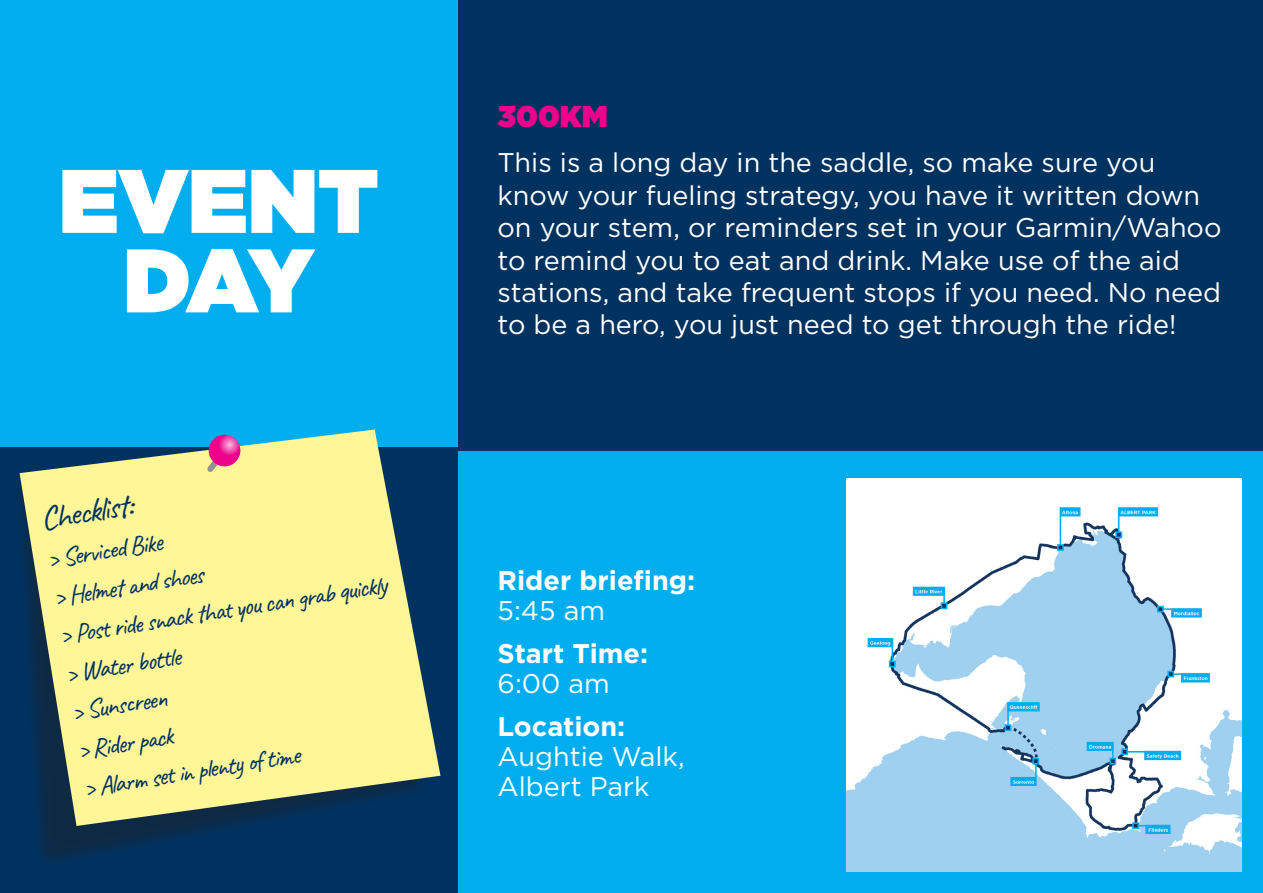
<style>
.page{position:relative;width:1263px;height:893px;background:#fff}
.page>*{position:absolute;margin:0;border:0;box-sizing:border-box;transform-origin:0 0}
.PAGE_HEAD{font:900 90px/79.5px "Gotham";color:#fff;text-align:center}
.TEXT{font:33.75px "Caveat";color:#003260}
.WHITE_SUBHEAD{font:900 30px "Gotham";color:#ed028c}
.WHITE_TEXT{font:27px/32.4px "Gotham";color:#fff}
.WHITE_TEXT-2{font:700 27px/30px "Gotham";color:#fff}
.TEXT-2{font:26.55px "Caveat";color:#003260}
.s1{font-weight:400}
.s2{font-weight:700}
</style>
<div class="page">
<div style="left:434px;top:446px;width:829px;height:447px;background:#00aeef"></div>
<div style="left:0;top:400px;width:457px;height:493px;background:#003260"></div>
<div style="left:434px;top:0;width:829px;height:451px;background:#003260"></div>
<div style="left:0;top:0;width:457px;height:446px;background:#00aeef"></div>
<div style="left:13px;top:469px;width:415px;height:400px;background:#231f20;opacity:.75"></div>
<svg style="left:20px;top:430px;width:420px;height:396px;fill:#fff698"></svg>
<svg style="left:202px;top:435px;width:38px;height:42px;background:#d37ea1"></svg>
<img style="left:847px;top:478px;width:395px;height:394px">
<p class="PAGE_HEAD" style="left:59px;top:159px;width:321px">EVENT<br>DAY</p>
<p class="TEXT" style="left:37px;top:498px;width:95px;rotate:-9deg">Checklist:</p>
<p class="TEXT-2" style="left:44px;top:543px;width:118px;rotate:-9deg">&gt; Serviced Bike</p>
<p class="TEXT-2" style="left:50px;top:581px;width:154px;rotate:-9deg">&gt; Helmet and shoes</p>
<p class="TEXT-2" style="left:56px;top:619px;width:333px;rotate:-9deg">&gt; Post ride snack that you can grab quickly</p>
<p class="TEXT-2" style="left:62px;top:657px;width:118px;rotate:-9deg">&gt; Water bottle</p>
<p class="TEXT-2" style="left:69px;top:696px;width:98px;rotate:-9deg">&gt; Sunscreen</p>
<p class="TEXT-2" style="left:75px;top:734px;width:99px;rotate:-9deg">&gt; Rider pack</p>
<p class="TEXT-2" style="left:81px;top:772px;width:221px;rotate:-9deg">&gt; Alarm set in plenty of time</p>
<p class="WHITE_SUBHEAD" style="left:497px;top:99px;width:112px">300KM</p>
<p class="WHITE_TEXT" style="left:497px;top:146px;width:725px">This is a long day in the saddle, so make sure you know your fueling strategy, you have it written down on your stem, or reminders set in your Garmin/Wahoo to remind you to eat and drink. Make use of the aid stations, and take frequent stops if you need. No need to be a hero, you just need to get through the ride!</p>
<p class="WHITE_TEXT-2" style="left:497px;top:565px;width:199px">Rider briefing:<br><span class="s1">5:45 am</span></p>
<p class="WHITE_TEXT-2" style="left:497px;top:638px;width:152px">Start Time:<br><span class="s1">6:00 am</span></p>
<p class="WHITE_TEXT" style="left:497px;top:711px;width:189px;line-height:30px"><span class="s2">Location:<br></span>Aughtie Walk,<br>Albert Park</p>
</div>
